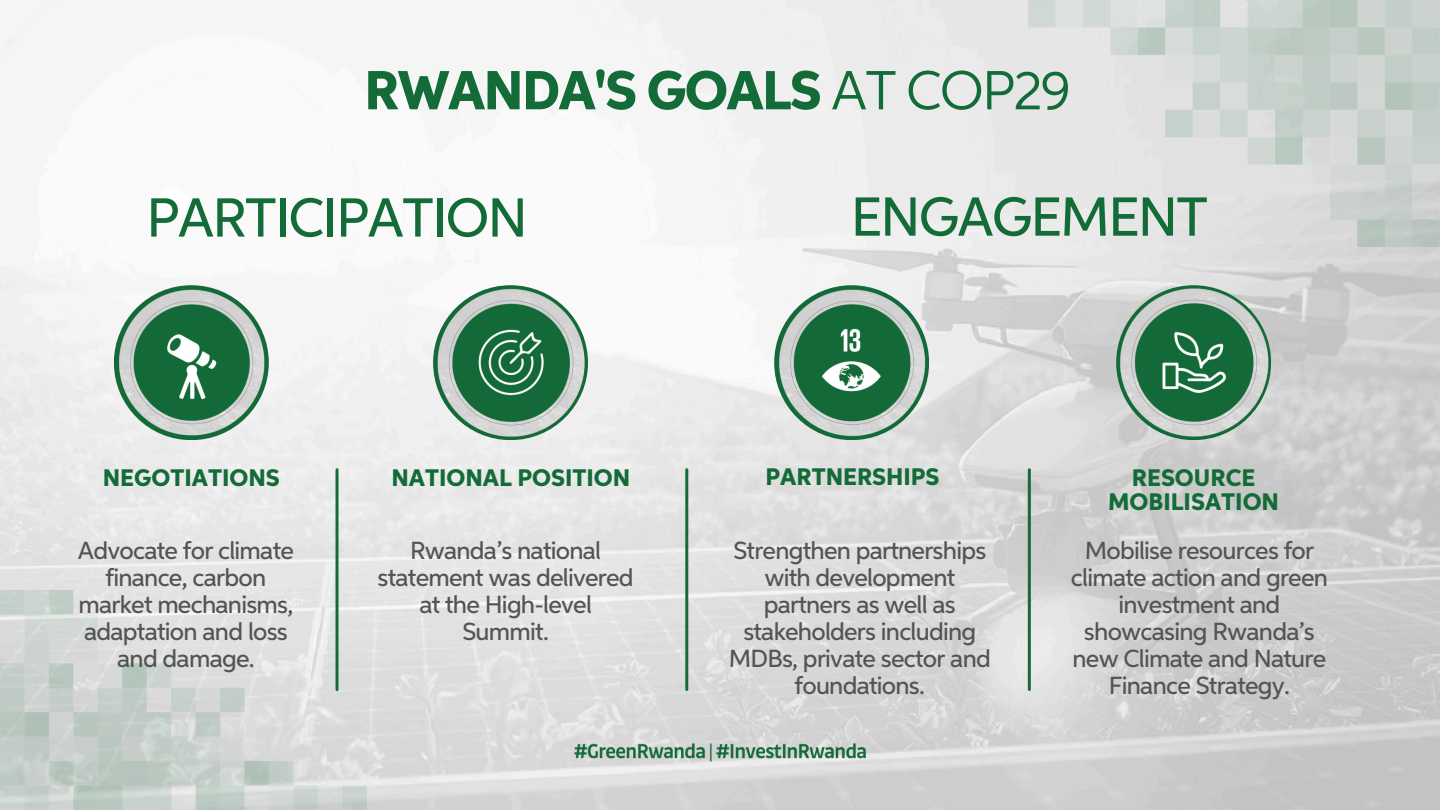
<style>
.page{position:relative;width:1440px;height:810px;background:#fff}
.page>*{position:absolute;margin:0;border:0;box-sizing:border-box;transform-origin:0 0}
.t1{font:500 55px "Aspira";letter-spacing:-.03em;color:#136b38}
.t2{font:800 55px "Aspira";letter-spacing:-.03em;color:#136b38}
.t3{font:500 24.8px/27px "Aspira";letter-spacing:-.03em;color:#545454;text-align:center}
.t4{font:800 24px/24px "Aspira";color:#136b38;text-align:center}
.s1{font-weight:400}
</style>
<div class="page">
<img style="left:0;top:0;width:1440px;height:810px">
<hr style="left:336px;top:470px;width:3px;height:220px;background:#136b38">
<hr style="left:685px;top:470px;width:3px;height:220px;background:#136b38">
<hr style="left:1028px;top:470px;width:3px;height:220px;background:#136b38">
<img style="left:107px;top:277px;width:168px;height:173px">
<img style="left:767px;top:278px;width:170px;height:169px">
<img style="left:423px;top:275px;width:174px;height:171px">
<img style="left:1104px;top:275px;width:176px;height:174px">
<img style="left:559px;top:725px;width:322px;height:60px">
<img style="left:1029px;top:0;width:411px;height:247px">
<img style="left:0;top:590px;width:367px;height:220px">
<h3 class="t2" style="left:364px;top:67px;width:708px">RWANDA'S GOALS <span class="s1">AT COP29</span></h3>
<p class="t1" style="left:146px;top:194px;width:383px">PARTICIPATION</p>
<p class="t1" style="left:851px;top:193px;width:359px">ENGAGEMENT</p>
<p class="t4" style="left:103px;top:467px;width:179px">NEGOTIATIONS</p>
<p class="t4" style="left:391px;top:467px;width:241px">NATIONAL POSITION</p>
<p class="t4" style="left:766px;top:467px;width:175px">PARTNERSHIPS</p>
<p class="t4" style="left:1108px;top:467px;width:173px">RESOURCE<br>MOBILISATION</p>
<p class="t3" style="left:78px;top:538px;width:218px">Advocate for climate finance, carbon market mechanisms, adaptation and loss and damage.</p>
<h2 class="t3" style="left:729px;top:538px;width:264px">Strengthen partnerships with development partners as well as stakeholders including<br>MDBs, private sector and foundations.</h2>
<h1 class="t3" style="left:378px;top:539px;width:258px">Rwanda’s national statement was delivered at the High-level<br>Summit.</h1>
<h1 class="t3" style="left:1071px;top:539px;width:259px">Mobilise resources for climate action and green investment and showcasing Rwanda’s new Climate and Nature<br>Finance Strategy.</h1>
</div>
